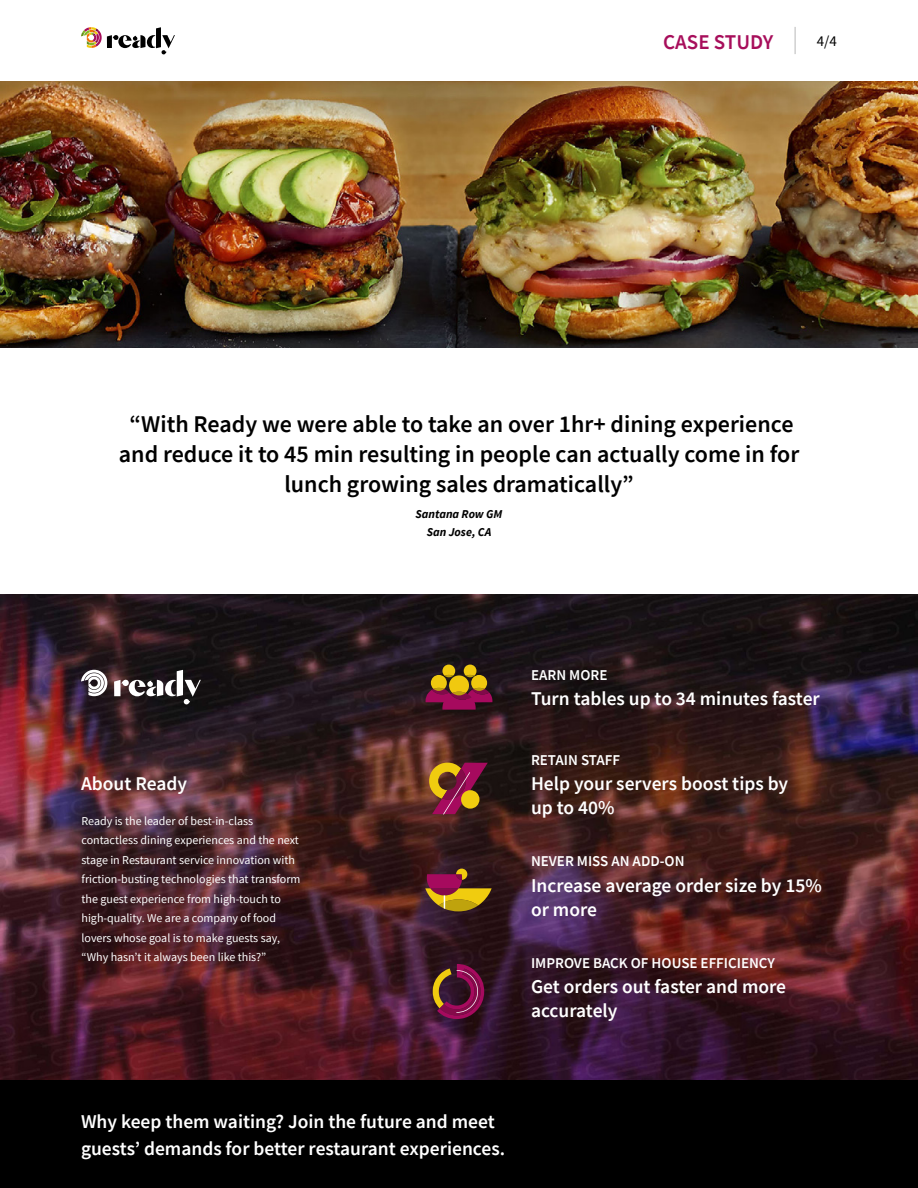
<style>
.page{position:relative;width:918px;height:1188px;background:#fff}
.page>*{position:absolute;margin:0;border:0;box-sizing:border-box;transform-origin:0 0}
.t1{font:600 24px/30px "Source Sans Pro";color:#000;text-align:center}
.t2{font:600 21px "Source Sans Pro";color:#a70e5b}
.t3{font:600 19.5px/24px "Source Sans Pro";color:#fff}
.t4{font:600 15px "Source Sans Pro";color:#fff}
.t5{font:15px "Source Sans Pro";color:#000}
.t6{font:12px/19.5px "Source Sans Pro";color:#fff}
.t7{font:italic 700 12px/17.4px "Source Sans Pro";color:#000;text-align:center}
</style>
<div class="page">
<img style="left:0;top:81px;width:918px;height:267px">
<div style="left:0;top:1080px;width:918px;height:108px;background:#000"></div>
<svg style="left:81px;top:27px;width:94px;height:27px"></svg>
<svg style="left:795px;top:27px;width:1px;height:27px"></svg>
<img style="left:0;top:594px;width:918px;height:486px">
<svg style="left:81px;top:670px;width:26px;height:26px"></svg>
<svg style="left:114px;top:670px;width:87px;height:34px"></svg>
<svg style="left:426px;top:665px;width:66px;height:45px;background:#884a29"></svg>
<svg style="left:425px;top:869px;width:67px;height:42px;background:#885227"></svg>
<svg style="left:429px;top:763px;width:59px;height:52px;background:#8c4630"></svg>
<svg style="left:433px;top:964px;width:51px;height:55px;background:#6a2437"></svg>
<h2 class="t2" style="left:663px;top:28px;width:112px">CASE STUDY</h2>
<p class="t5" style="left:817px;top:32px;width:22px">4/4</p>
<h1 class="t1" style="left:119px;top:409px;width:682px">“With Ready we were able to take an over 1hr+ dining experience and reduce it to 45 min resulting in people can actually come in for lunch growing sales dramatically”</h1>
<p class="t7" style="left:416px;top:506px;width:88px">Santana Row GM<br>San Jose, CA</p>
<h3 class="t3" style="left:81px;top:771px;width:108px">About Ready</h3>
<p class="t6" style="left:82px;top:811px;width:221px">Ready is the leader of best-in-class contactless dining experiences and the next stage in Restaurant service innovation with friction-busting technologies that transform the guest experience from high-touch to high-quality. We are a company of food lovers whose goal is to make guests say, “Why hasn’t it always been like this?”</p>
<p class="t4" style="left:531px;top:665px;width:78px">EARN MORE</p>
<h3 class="t3" style="left:531px;top:687px;width:290px">Turn tables up to 34 minutes faster</h3>
<p class="t4" style="left:531px;top:750px;width:91px">RETAIN STAFF</p>
<h3 class="t3" style="left:531px;top:772px;width:259px">Help your servers boost tips by up to 40%</h3>
<p class="t4" style="left:531px;top:851px;width:155px">NEVER MISS AN ADD-ON</p>
<h3 class="t3" style="left:531px;top:873px;width:292px">Increase average order size by 15% or more</h3>
<p class="t4" style="left:531px;top:953px;width:245px">IMPROVE BACK OF HOUSE EFFICIENCY</p>
<h3 class="t3" style="left:531px;top:974px;width:257px">Get orders out faster and more accurately</h3>
<h3 class="t3" style="left:81px;top:1108px;width:426px;line-height:27px">Why keep them waiting? Join the future and meet guests’ demands for better restaurant experiences.</h3>
</div>
